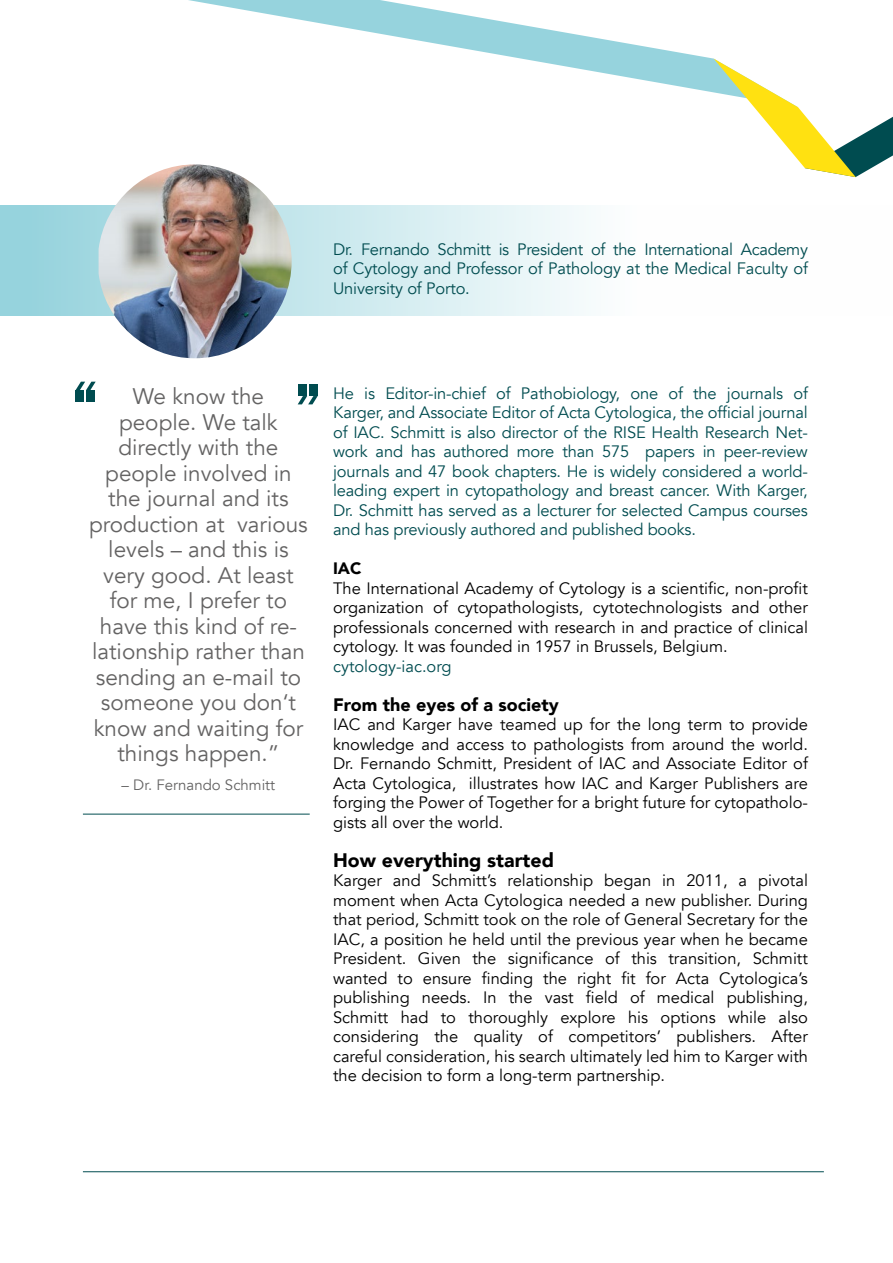
<style>
.page{position:relative;width:893px;height:1263px;background:#fff}
.page>*{position:absolute;margin:0;border:0;box-sizing:border-box;transform-origin:0 0}
.t1{font:22.5px/25.5px "Avenir";color:#646363;text-align:center}
.t2{font:900 19.5px "Avenir";color:#000}
.t3{font:900 18px "Avenir";color:#000}
.t4{font:16.5px/19.5px "Avenir";color:#000;text-align:justify}
.t5{font:16.5px/19.5px "Avenir";letter-spacing:-.01em;color:#004c50;text-align:justify}
.t6{font:900 16.5px "Avenir";color:#000}
.t7{font:15px "Avenir";color:#646363}
</style>
<div class="page">
<svg style="left:0;top:205px;width:584px;height:111px;background:#cbe8ed"></svg>
<img style="left:99px;top:164px;width:193px;height:194px">
<hr style="left:83px;top:1171px;width:741px;height:1px;background:#004c50">
<svg style="left:188px;top:0;width:527px;height:93px"></svg>
<svg style="left:714px;top:59px;width:179px;height:118px"></svg>
<hr style="left:83px;top:814px;width:227px;height:1px;background:#004c50">
<div style="left:76px;top:390px;width:8px;height:12px;background:#004c50"></div>
<div style="left:86px;top:390px;width:9px;height:12px;background:#004c50"></div>
<svg style="left:76px;top:382px;width:20px;height:8px"></svg>
<div style="left:309px;top:384px;width:9px;height:12px;background:#004c50"></div>
<div style="left:299px;top:384px;width:8px;height:12px;background:#004c50"></div>
<svg style="left:298px;top:396px;width:20px;height:8px"></svg>
<p class="t5" style="left:333px;top:239px;width:476px">Dr. Fernando Schmitt is President of the International Academy of Cytology and Professor of Pathology at the Medical Faculty of University of Porto.</p>
<p class="t1" style="left:89px;top:384px;width:220px">We know the<br>people. We talk directly with the people involved in the journal and its production at various levels – and this is very good. At least for me, I prefer to have this kind of re&shy;lationship rather than sending an e-mail to someone you don‘t know and waiting for things happen.”</p>
<p class="t7" style="left:122px;top:776px;width:155px">– Dr. Fernando Schmitt</p>
<p class="t5" style="left:333px;top:383px;width:476px">He is Editor-in-chief of Pathobiology, one of the journals of Karger, and Associate Editor of Acta Cytologica, the official journal of IAC. Schmitt is also director of the RISE Health Research Net&shy;work and has authored more than 575 papers in peer-review journals and 47 book chapters. He is widely considered a world&shy;leading expert in cytopathology and breast cancer. With Karger, Dr. Schmitt has served as a lecturer for selected Campus courses and has previously authored and published books.</p>
<p class="t6" style="left:333px;top:554px;width:30px">IAC</p>
<p class="t4" style="left:333px;top:579px;width:476px">The International Academy of Cytology is a scientific, non-profit organization of cytopathologists, cytotechnologists and other professionals concerned with research in and practice of clinical cytology. It was founded in 1957 in Brussels, Belgium.</p>
<p class="t5" style="left:333px;top:657px;width:120px">cytology-iac.org</p>
<p class="t3" style="left:333px;top:689px;width:227px">From the eyes of a society</p>
<p class="t4" style="left:333px;top:715px;width:476px">IAC and Karger have teamed up for the long term to provide knowledge and access to pathologists from around the world.<br>Dr. Fernando Schmitt, President of IAC and Associate Editor of Acta Cytologica, illustrates how IAC and Karger Publishers are forging the Power of Together for a bright future for cytopatholo&shy;gists all over the world.</p>
<p class="t2" style="left:333px;top:843px;width:222px">How everything started</p>
<p class="t4" style="left:333px;top:871px;width:476px">Karger and Schmitt’s relationship began in 2011, a pivotal moment when Acta Cytologica needed a new publisher. During that period, Schmitt took on the role of General Secretary for the IAC, a position he held until the previous year when he became President. Given the significance of this transition, Schmitt wanted to ensure finding the right fit for Acta Cytologica’s publishing needs. In the vast field of medical publishing, Schmitt had to thoroughly explore his options while also considering the quality of competitors’ publishers. After careful consideration, his search ultimately led him to Karger with the decision to form a long-term partnership.</p>
</div>
